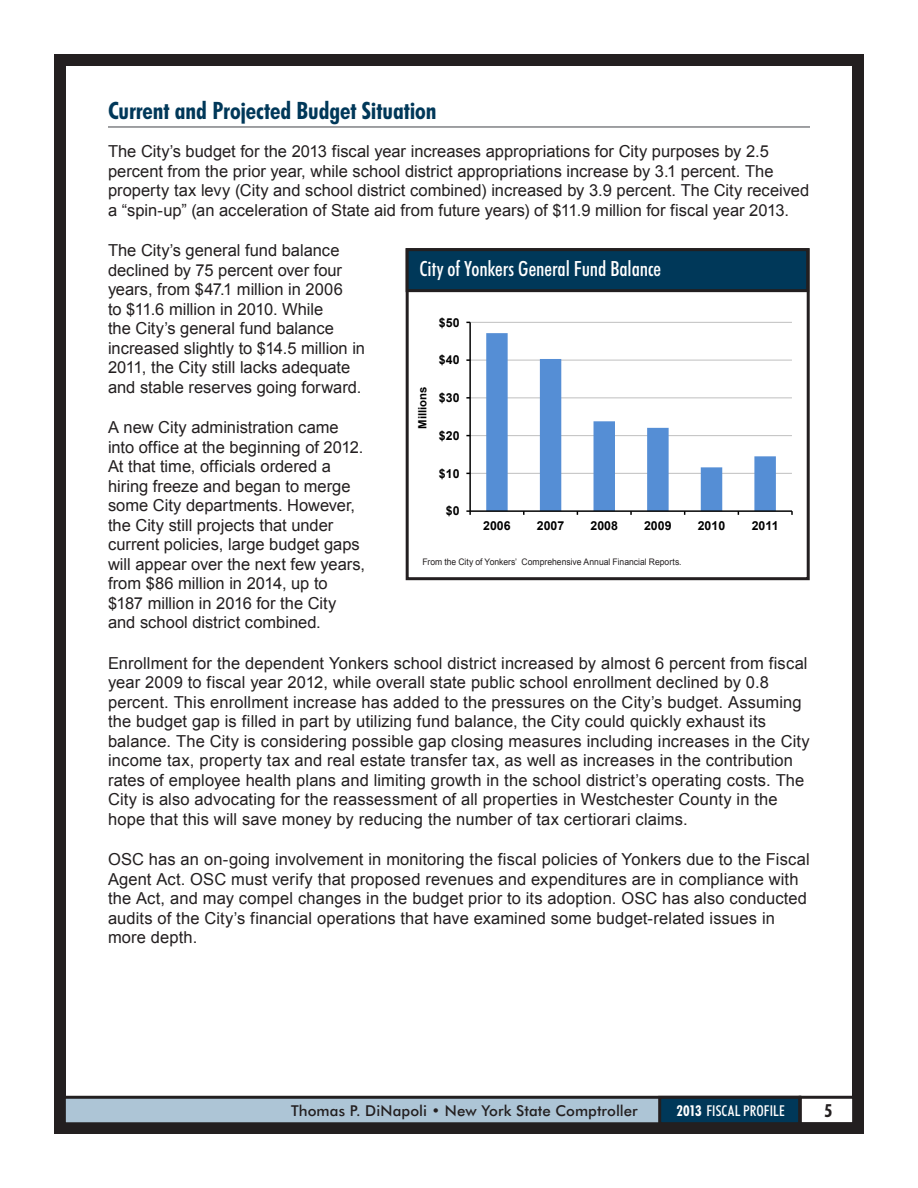
<style>
.page{position:relative;width:918px;height:1188px;background:#fff}
.page>*{position:absolute;margin:0;border:0;box-sizing:border-box;transform-origin:0 0}
.Ann_Rep_headings{font:700 condensed 24px "Futura BT";letter-spacing:-.005em;color:#003859}
.Charts{font:500 condensed 21px "Futura BT";letter-spacing:-.005em;color:#fff}
.t1{font:700 condensed 18px "Futura BT";color:#231f20}
.AnnRep_Body_Text{font:16.5px/19.5px "Arial";letter-spacing:.005em;color:#231f20}
.t2{font:500 15px "Futura BT";letter-spacing:.005em;color:#231f20}
.t3{font:500 condensed 15px "Futura BT";letter-spacing:.005em;color:#fff}
.t4{font:700 12.3px "Arial";letter-spacing:.005em;color:#000}
.t5{font:700 11.4px "Arial";letter-spacing:.005em;color:#000}
.t6{font:9px "Arial";color:#231f20;scale:.95 1}
.s1{font-weight:700}
</style>
<div class="page">
<div style="left:54px;top:54px;width:810px;height:1080px;border:12px solid #231f20"></div>
<div style="left:799px;top:1096px;width:56px;height:29px;border:3px solid #231f20"></div>
<div style="left:64px;top:1097px;width:736px;height:27px;background:#adc5d6"></div>
<div style="left:63px;top:1096px;width:738px;height:29px;border:3px solid #231f20"></div>
<div style="left:660px;top:1097px;width:140px;height:27px;background:#003859"></div>
<div style="left:658px;top:1096px;width:143px;height:29px;border:3px solid #231f20"></div>
<hr style="left:108px;top:126px;width:702px;height:2px;background:#808285">
<hr style="left:470px;top:473px;width:322px;height:1px;background:#bfbfbf">
<hr style="left:470px;top:435px;width:322px;height:1px;background:#bfbfbf">
<hr style="left:470px;top:397px;width:322px;height:1px;background:#bfbfbf">
<hr style="left:470px;top:360px;width:322px;height:1px;background:#bfbfbf">
<hr style="left:470px;top:322px;width:322px;height:1px;background:#bfbfbf">
<svg style="left:486px;top:333px;width:290px;height:177px"></svg>
<hr style="left:469px;top:322px;width:2px;height:189px;background:#000">
<hr style="left:470px;top:510px;width:322px;height:2px;background:#000">
<svg style="left:466px;top:510px;width:5px;height:5px"></svg>
<div style="left:406px;top:248px;width:404px;height:332px;border:3px solid #231f20"></div>
<div style="left:407px;top:250px;width:401px;height:41px;background:#003859"></div>
<div style="left:406px;top:248px;width:403px;height:44px;border:3px solid #231f20"></div>
<p class="Ann_Rep_headings" style="left:108px;top:96px;width:330px">Current and Projected Budget Situation</p>
<p class="AnnRep_Body_Text" style="left:108px;top:142px;width:703px">The City’s budget for the 2013 fiscal year increases appropriations for City purposes by 2.5 percent from the prior year, while school district appropriations increase by 3.1 percent. The property tax levy (City and school district combined) increased by 3.9 percent. The City received a “spin-up” (an acceleration of State aid from future years) of $11.9 million for fiscal year 2013.</p>
<p class="AnnRep_Body_Text" style="left:108px;top:241px;width:259px">The City’s general fund balance declined by 75 percent over four years, from $47.1 million in 2006<br>to $11.6 million in 2010. While<br>the City’s general fund balance increased slightly to $14.5 million in 2011, the City still lacks adequate and stable reserves going forward.</p>
<p class="AnnRep_Body_Text" style="left:108px;top:418px;width:259px">A new City administration came into office at the beginning of 2012.<br>At that time, officials ordered a hiring freeze and began to merge some City departments. However, the City still projects that under current policies, large budget gaps will appear over the next few years, from $86 million in 2014, up to $187 million in 2016 for the City and school district combined.</p>
<p class="AnnRep_Body_Text" style="left:108px;top:653px;width:703px">Enrollment for the dependent Yonkers school district increased by almost 6 percent from fiscal year 2009 to fiscal year 2012, while overall state public school enrollment declined by 0.8 percent. This enrollment increase has added to the pressures on the City’s budget. Assuming the budget gap is filled in part by utilizing fund balance, the City could quickly exhaust its balance. The City is considering possible gap closing measures including increases in the City income tax, property tax and real estate transfer tax, as well as increases in the contribution rates of employee health plans and limiting growth in the school district’s operating costs. The City is also advocating for the reassessment of all properties in Westchester County in the hope that this will save money by reducing the number of tax certiorari claims.</p>
<p class="AnnRep_Body_Text" style="left:108px;top:850px;width:703px">OSC has an on-going involvement in monitoring the fiscal policies of Yonkers due to the Fiscal Agent Act. OSC must verify that proposed revenues and expenditures are in compliance with the Act, and may compel changes in the budget prior to its adoption. OSC has also conducted audits of the City’s financial operations that have examined some budget-related issues in more depth.</p>
<p class="Charts" style="left:420px;top:256px;width:243px">City of Yonkers General Fund Balance</p>
<p class="t4" style="left:439px;top:314px;width:22px">$50</p>
<p class="t4" style="left:439px;top:352px;width:22px">$40</p>
<p class="t5" style="left:415px;top:429px;width:44px;rotate:-90deg">Millions</p>
<p class="t4" style="left:439px;top:390px;width:22px">$30</p>
<p class="t4" style="left:439px;top:427px;width:22px">$20</p>
<p class="t4" style="left:439px;top:465px;width:22px">$10</p>
<p class="t4" style="left:446px;top:503px;width:15px">$0</p>
<p class="t4" style="left:483px;top:518px;width:29px">2006</p>
<p class="t4" style="left:537px;top:518px;width:29px">2007</p>
<p class="t4" style="left:590px;top:518px;width:29px">2008</p>
<p class="t4" style="left:644px;top:518px;width:29px">2009</p>
<p class="t4" style="left:698px;top:518px;width:29px">2010</p>
<p class="t4" style="left:752px;top:518px;width:28px">2011</p>
<p class="t6" style="left:423px;top:556px;width:274px">From the City of Yonkers’ Comprehensive Annual Financial Reports.</p>
<p class="t2" style="left:291px;top:1101px;width:348px">Thomas P. DiNapoli • New York State Comptroller</p>
<p class="t3" style="left:676px;top:1101px;width:110px"><span class="s1">2013</span> FISCAL PROFILE</p>
<p class="t1" style="left:825px;top:1100px;width:9px">5</p>
</div>
